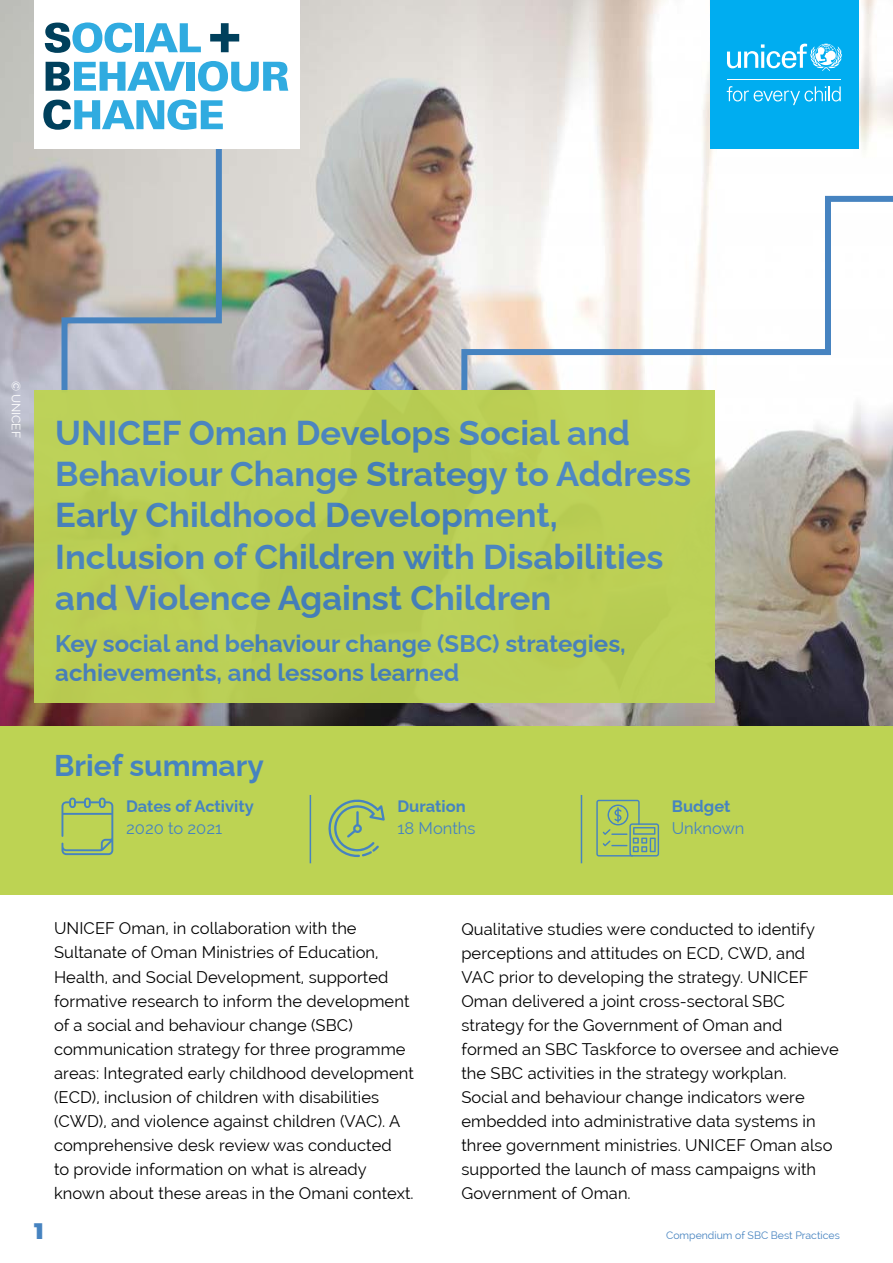
<style>
.page{position:relative;width:893px;height:1263px;background:#fff}
.page>*{position:absolute;margin:0;border:0;box-sizing:border-box;transform-origin:0 0}
.t1{font:700 34.5px/41.4px "Raleway";color:#4683c0}
.t2{font:700 30px "Raleway";color:#4683c0}
.t3{font:700 24px/28.8px "Raleway";color:#4683c0}
.t4{font:900 22.5px "Montserrat";color:#4683c0}
.t5{font:16.5px/24px "Raleway";letter-spacing:.005em;color:#000}
.t6{font:700 16.5px "Raleway";color:#4683c0}
.t7{font:16.5px "Raleway";color:#4683c0}
.t8{font:12px "Raleway";color:#fff}
.t9{font:10.5px "Raleway";color:#4683c0}
</style>
<div class="page">
<img style="left:0;top:0;width:893px;height:727px">
<svg style="left:58px;top:149px;width:167px;height:242px"></svg>
<svg style="left:458px;top:193px;width:435px;height:204px"></svg>
<div style="left:710px;top:0;width:149px;height:149px;background:#00adf0"></div>
<hr style="left:727px;top:79px;width:114px;height:1px;background:#fff">
<svg style="left:727px;top:44px;width:115px;height:27px"></svg>
<svg style="left:727px;top:86px;width:114px;height:19px"></svg>
<div style="left:34px;top:0;width:266px;height:149px;background:#fff"></div>
<svg style="left:45px;top:22px;width:87px;height:31px"></svg>
<div style="left:135px;top:23px;width:9px;height:29px;background:#30abe0"></div>
<svg style="left:145px;top:23px;width:56px;height:29px"></svg>
<svg style="left:210px;top:23px;width:29px;height:29px"></svg>
<svg style="left:46px;top:62px;width:139px;height:29px"></svg>
<div style="left:187px;top:62px;width:8px;height:29px;background:#30abe0"></div>
<svg style="left:198px;top:61px;width:90px;height:30px"></svg>
<svg style="left:43px;top:100px;width:180px;height:30px"></svg>
<div style="left:0;top:727px;width:893px;height:168px;background:#bdd353"></div>
<hr style="left:310px;top:795px;width:1px;height:68px;background:#4683c0">
<hr style="left:581px;top:795px;width:1px;height:68px;background:#4683c0">
<svg style="left:61px;top:797px;width:52px;height:58px"></svg>
<svg style="left:328px;top:799px;width:57px;height:58px"></svg>
<svg style="left:596px;top:800px;width:63px;height:56px"></svg>
<div style="left:34px;top:391px;width:680px;height:312px;background:#bdd353"></div>
<p class="t8" style="left:23px;top:381px;width:59px;rotate:90deg">© UNICEF</p>
<h1 class="t1" style="left:55px;top:408px;width:637px">UNICEF Oman Develops Social and Behaviour Change Strategy to Address Early Childhood Development, Inclusion of Children with Disabilities and Violence Against Children</h1>
<h3 class="t3" style="left:55px;top:627px;width:572px">Key social and behaviour change (SBC) strategies, achievements, and lessons learned</h3>
<h2 class="t2" style="left:54px;top:742px;width:211px">Brief summary</h2>
<p class="t6" style="left:126px;top:793px;width:129px">Dates of Activity</p>
<p class="t7" style="left:126px;top:818px;width:98px">2020 to 2021</p>
<p class="t6" style="left:397px;top:793px;width:70px">Duration</p>
<p class="t7" style="left:397px;top:818px;width:79px">18 Months</p>
<p class="t6" style="left:672px;top:793px;width:60px">Budget</p>
<p class="t7" style="left:672px;top:818px;width:74px">Unknown</p>
<p class="t5" style="left:54px;top:917px;width:361px">UNICEF Oman, in collaboration with the Sultanate of Oman Ministries of Education, Health, and Social Development, supported formative research to inform the development of a social and behaviour change (SBC) communication strategy for three programme areas: Integrated early childhood development (ECD), inclusion of children with disabilities (CWD), and violence against children (VAC). A comprehensive desk review was conducted<br>to provide information on what is already known about these areas in the Omani context.</p>
<p class="t5" style="left:461px;top:917px;width:379px">Qualitative studies were conducted to identify perceptions and attitudes on ECD, CWD, and VAC prior to developing the strategy. UNICEF Oman delivered a joint cross-sectoral SBC strategy for the Government of Oman and formed an SBC Taskforce to oversee and achieve the SBC activities in the strategy workplan.<br>Social and behaviour change indicators were embedded into administrative data systems in three government ministries. UNICEF Oman also supported the launch of mass campaigns with Government of Oman.</p>
<h3 class="t4" style="left:34px;top:1214px;width:11px">1</h3>
<p class="t9" style="left:666px;top:1229px;width:175px">Compendium of SBC Best Practices</p>
</div>
